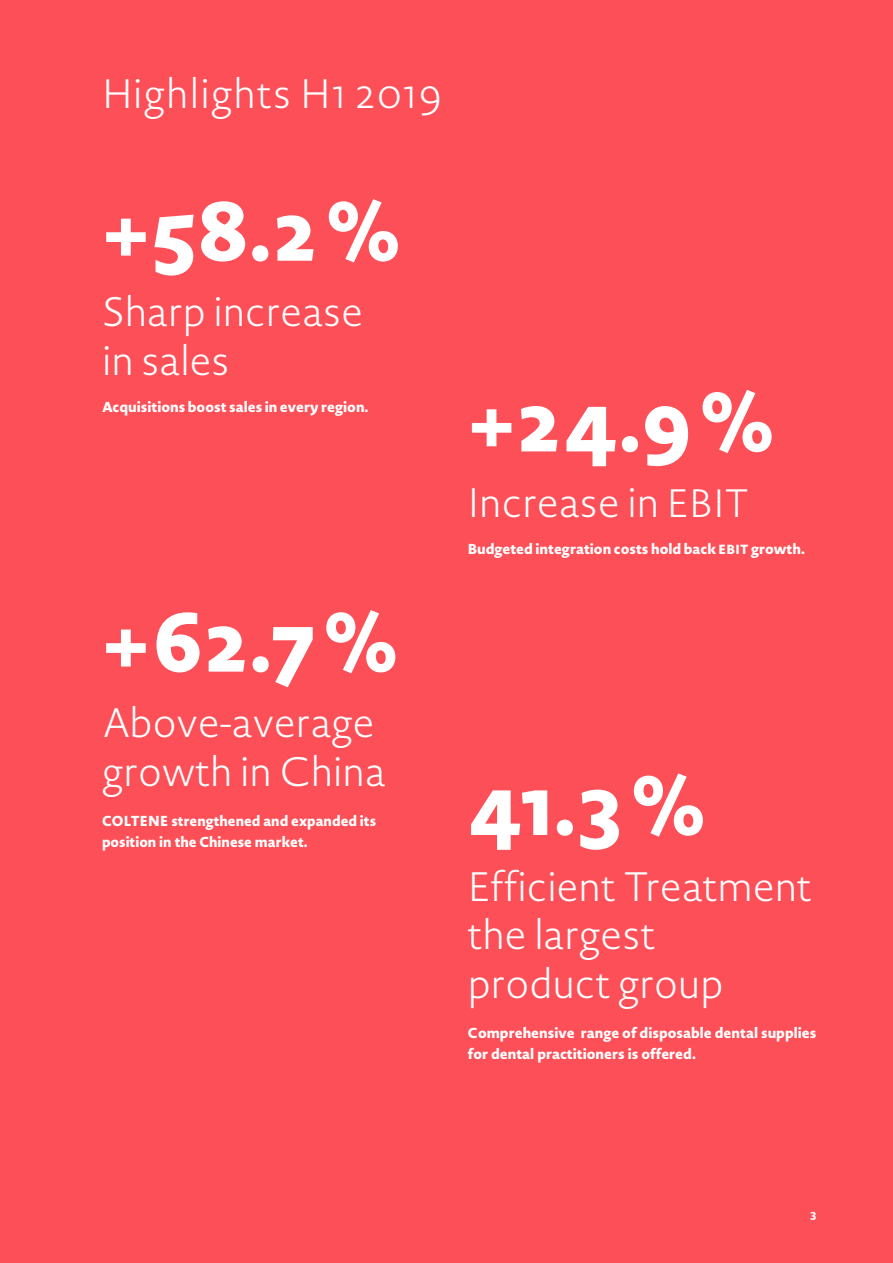
<style>
.page{position:relative;width:893px;height:1263px;background:#fd4f57}
.page>*{position:absolute;margin:0;border:0;box-sizing:border-box;transform-origin:0 0}
.t1{font:800 82.5px "Novel Sans Pro";color:#fff}
.t2{font:200 40.5px/48.6px "Novel Sans Pro";color:#fff}
.t3{font:200 40.5px "Novel Sans Pro";letter-spacing:.03em;color:#fff}
.t4{font:800 14.25px/20.2px "Novel Sans Pro";color:#fff}
.t5{font:800 11.25px "Novel Sans Pro";color:#fff}
.s1{font-size:39px}
.s2{font-size:13.2px}
</style>
<div class="page">
<h2 class="t3" style="left:102px;top:65px;width:342px">Highlights H1 2019</h2>
<h1 class="t1" style="left:102px;top:169px;width:300px">+58.2%</h1>
<h2 class="t2" style="left:102px;top:287px;width:263px">Sharp increase in sales</h2>
<p class="t4" style="left:102px;top:396px;width:268px">Acquisitions boost sales in every region.</p>
<h1 class="t1" style="left:102px;top:580px;width:297px">+62.7%</h1>
<h2 class="t2" style="left:102px;top:698px;width:285px">Above-average growth in China</h2>
<p class="t4" style="left:102px;top:811px;width:276px">COLTENE strengthened and expanded its position in the Chinese market.</p>
<h1 class="t1" style="left:468px;top:359px;width:308px">+24.9%</h1>
<h2 class="t2" style="left:468px;top:478px;width:283px">Increase in <span class="s1">EBIT</span></h2>
<p class="t4" style="left:468px;top:539px;width:339px">Budgeted integration costs hold back <span class="s2">EBIT</span> growth.</p>
<h1 class="t1" style="left:468px;top:743px;width:239px">41.3%</h1>
<h2 class="t2" style="left:468px;top:861px;width:346px">Efficient Treatment the largest<br>product group</h2>
<p class="t4" style="left:468px;top:1023px;width:350px">Comprehensive range of disposable dental supplies for dental practitioners is offered.</p>
<p class="t5" style="left:810px;top:1205px;width:8px">3</p>
</div>
